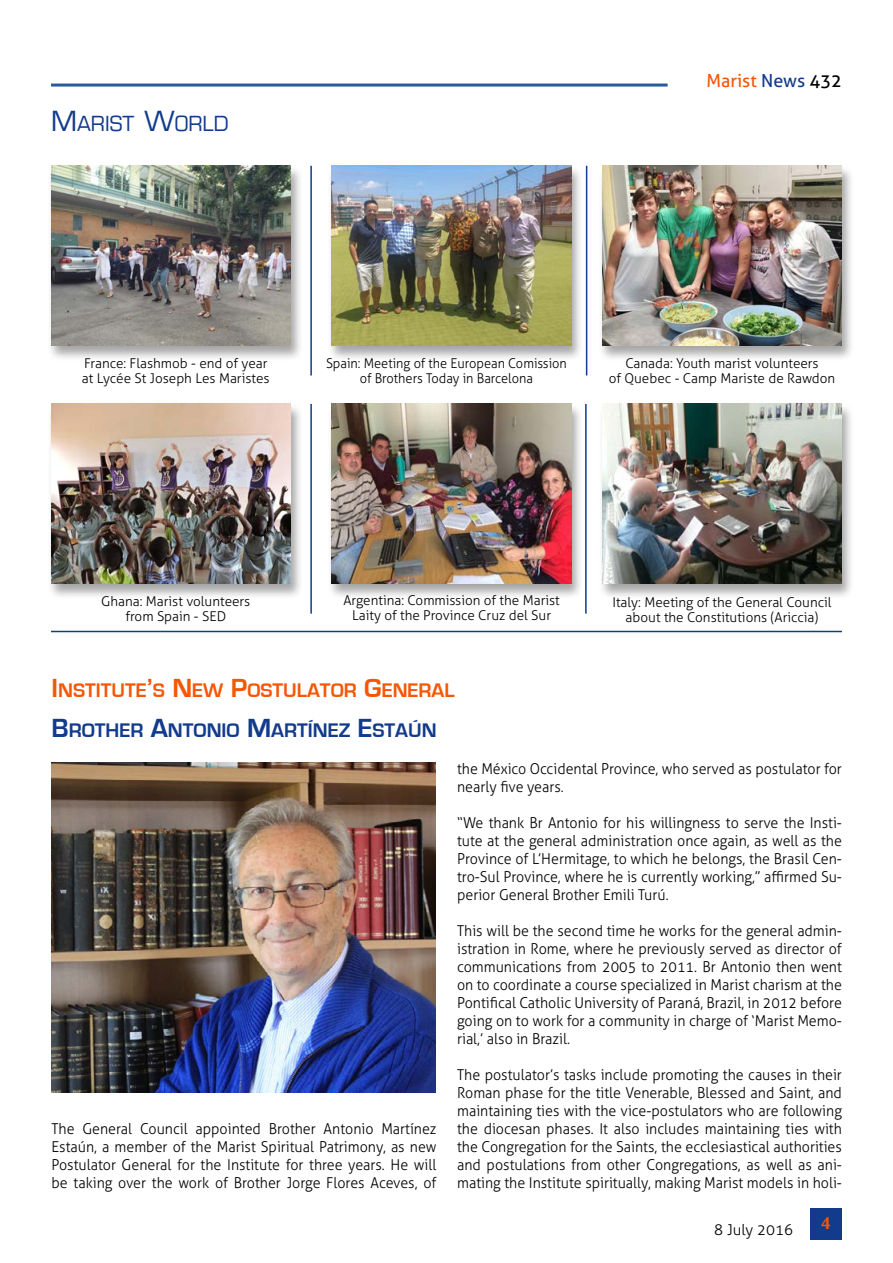
<style>
.page{position:relative;width:893px;height:1263px;background:#fff}
.page>*{position:absolute;margin:0;border:0;box-sizing:border-box;transform-origin:0 0}
.t1{font:700 20.25px/39.8px "Eurostile";color:#f45706}
.t2{font:20.25px "Eurostile";color:#123b8b}
.t3{font:18px "Aller";color:#f45706}
.t4{font:700 18px "Novarese IT Cby BT";color:#f45706}
.t5{font:300 15px/18px "Aller";color:#000;text-align:justify;scale:.95 1}
.t6{font:300 15px "Aller";color:#000}
.t7{font:300 13.5px/15px "Aller";color:#000;text-align:center}
.t8{font:300 13.5px/15px "Aller";color:#000;text-align:center;scale:.95 1}
.s1{font-size:27px}
.s2{color:#123b8b}
.s3{color:#000}
.s4{font-size:27px;color:#123b8b}
</style>
<div class="page">
<hr style="left:51px;top:84px;width:617px;height:3px;background:#275b9b">
<div style="left:810px;top:1208px;width:32px;height:31px;background:#123b8b"></div>
<div style="left:327px;top:164px;width:257px;height:198px;background:#000;opacity:.35"></div>
<img style="left:331px;top:166px;width:240px;height:180px">
<div style="left:47px;top:164px;width:257px;height:198px;background:#000;opacity:.35"></div>
<img style="left:51px;top:166px;width:240px;height:180px">
<div style="left:598px;top:403px;width:256px;height:197px;background:#000;opacity:.35"></div>
<img style="left:602px;top:404px;width:240px;height:180px">
<div style="left:327px;top:403px;width:257px;height:197px;background:#000;opacity:.35"></div>
<img style="left:331px;top:404px;width:240px;height:180px">
<div style="left:47px;top:403px;width:257px;height:197px;background:#000;opacity:.35"></div>
<img style="left:51px;top:404px;width:240px;height:180px">
<hr style="left:310px;top:166px;width:2px;height:209px;background:#123b8b">
<hr style="left:586px;top:166px;width:1px;height:209px;background:#123b8b">
<hr style="left:310px;top:404px;width:2px;height:210px;background:#123b8b">
<hr style="left:585px;top:404px;width:2px;height:210px;background:#123b8b">
<hr style="left:51px;top:631px;width:791px;height:1px;background:#123b8b">
<img style="left:51px;top:763px;width:385px;height:330px">
<div style="left:598px;top:164px;width:257px;height:198px;background:#000;opacity:.35"></div>
<img style="left:602px;top:166px;width:240px;height:180px">
<h1 class="t2" style="left:51px;top:111px;width:179px"><span class="s1">M</span> ARIST <span class="s1">W</span>ORLD</h1>
<p class="t3" style="left:706px;top:69px;width:137px">Marist <span class="s2">News</span> <span class="s3">432</span></p>
<p class="t7" style="left:82px;top:355px;width:189px;text-align:left">France: Flashmob - end of year at Lycée St Joseph Les Maristes</p>
<p class="t8" style="left:326px;top:355px;width:255px">Spain: Meeting of the European Comission of Brothers Today in Barcelona</p>
<p class="t7" style="left:609px;top:356px;width:228px">Canada: Youth marist volunteers<br>of Quebec - Camp Mariste de Rawdon</p>
<p class="t7" style="left:101px;top:593px;width:151px">Ghana: Marist volunteers from Spain - SED</p>
<p class="t7" style="left:343px;top:593px;width:218px">Argentina: Commission of the Marist<br>Laity of the Province Cruz del Sur</p>
<p class="t7" style="left:612px;top:594px;width:221px">Italy: Meeting of the General Council about the Constitutions (Ariccia)</p>
<h1 class="t1" style="left:52px;top:671px;width:403px"><span class="s1">I</span> NSTITUTE<span class="s1">’</span>S <span class="s1">N</span>EW <span class="s1">P</span>OSTULATOR <span class="s1">G</span>ENERAL<br><span class="s4">B</span><span class="s2">ROTHER</span> <span class="s4">A</span><span class="s2">NTONIO</span> <span class="s4">M</span><span class="s2">ARTÍNEZ</span> <span class="s4">E</span><span class="s2">STAÚN</span></h1>
<p class="t5" style="left:52px;top:1120px;width:407px">The General Council appointed Brother Antonio Martínez Estaún, a member of the Marist Spiritual Patrimony, as new Postulator General for the Institute for three years. He will be taking over the work of Brother Jorge Flores Aceves, of</p>
<p class="t5" style="left:457px;top:760px;width:407px">the México Occidental Province, who served as postulator for nearly five years.</p>
<p class="t5" style="left:457px;top:814px;width:407px">“We thank Br Antonio for his willingness to serve the Insti&shy;tute at the general administration once again, as well as the Province of L’Hermitage, to which he belongs, the Brasil Cen&shy;tro-Sul Province, where he is currently working,” affirmed Su&shy;perior General Brother Emili Turú.</p>
<p class="t5" style="left:457px;top:922px;width:407px">This will be the second time he works for the general admin&shy;istration in Rome, where he previously served as director of communications from 2005 to 2011. Br Antonio then went on to coordinate a course specialized in Marist charism at the Pontifical Catholic University of Paraná, Brazil, in 2012 before going on to work for a community in charge of ‘Marist Memo&shy;rial,’ also in Brazil.</p>
<p class="t5" style="left:457px;top:1066px;width:407px">The postulator’s tasks include promoting the causes in their Roman phase for the title Venerable, Blessed and Saint, and maintaining ties with the vice-postulators who are following the diocesan phases. It also includes maintaining ties with the Congregation for the Saints, the ecclesiastical authorities and postulations from other Congregations, as well as ani&shy;mating the Institute spiritually, making Marist models in holi-</p>
<p class="t6" style="left:714px;top:1220px;width:80px">8 July 2016</p>
<p class="t4" style="left:821px;top:1212px;width:12px">4</p>
</div>
